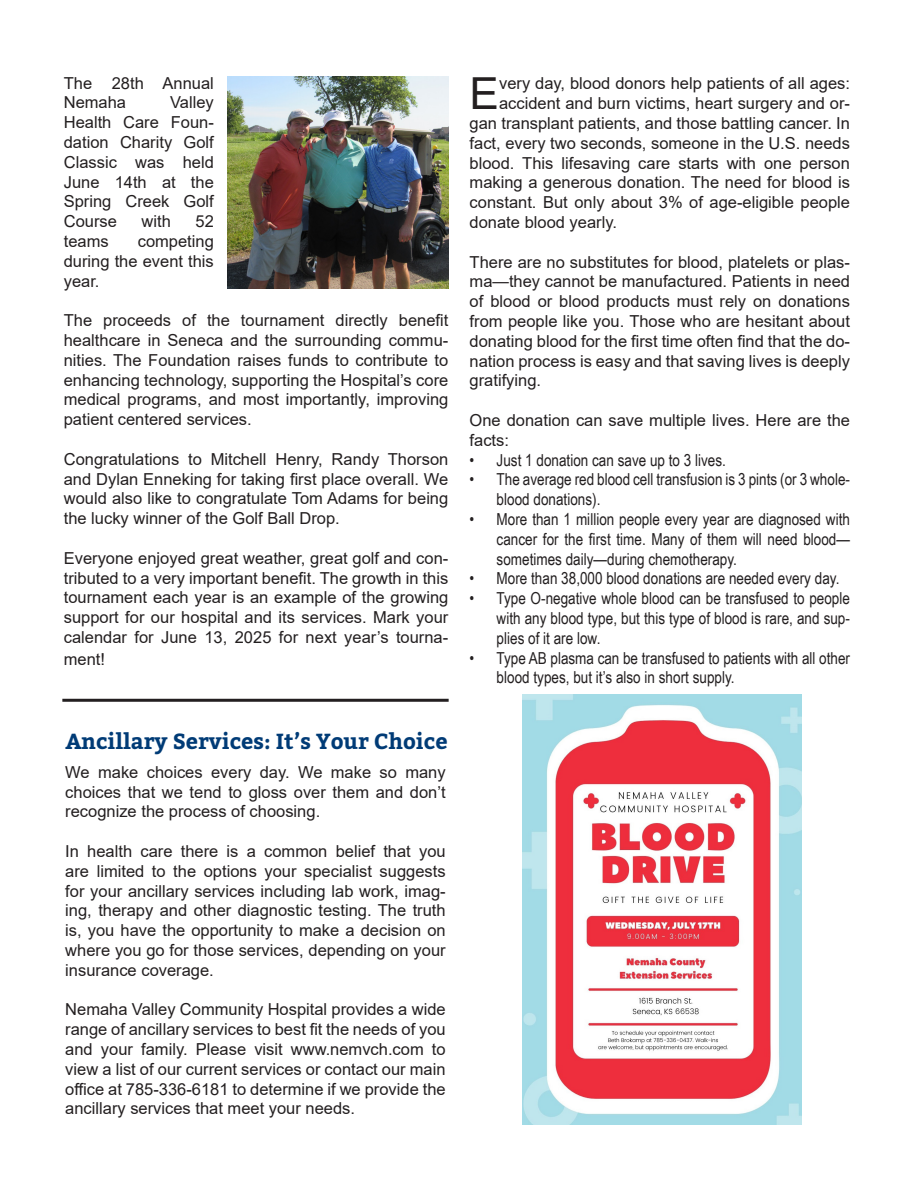
<style>
.page{position:relative;width:918px;height:1188px;background:#fff}
.page>*{position:absolute;margin:0;border:0;box-sizing:border-box;transform-origin:0 0}
.t1{font:44.1px "Arial";color:#231f20}
._33_Header_gray_Bitt{font:700 21.75px "Bitter";color:#003b76}
.t2{font:16.5px/19.8px "Arial";color:#231f20;text-align:justify}
.t3{font:16.5px/19.8px "Arial Narrow";color:#231f20}
</style>
<div class="page">
<img style="left:523px;top:694px;width:278px;height:430px">
<hr style="left:62px;top:699px;width:387px;height:3px;background:#231f20">
<img style="left:227px;top:77px;width:221px;height:211px">
<p class="t2" style="left:64px;top:73px;width:152px">The 28th Annual<br>Nemaha</p>
<p class="t2" style="left:64px;top:93px;width:152px;text-indent:106px">Valley Health Care Foun&shy;dation Charity Golf Classic was held June 14th at the Spring Creek Golf Course</p>
<p class="t2" style="left:142px;top:211px;width:31px">with</p>
<p class="t2" style="left:196px;top:211px;width:20px">52</p>
<p class="t2" style="left:64px;top:231px;width:152px;text-indent:74px">competing during the event this year.</p>
<p class="t2" style="left:64px;top:310px;width:386px">The proceeds of the tournament directly benefit healthcare in Seneca and the surrounding commu&shy;nities. The Foundation raises funds to contribute to enhancing technology, supporting the Hospital’s core medical programs, and most importantly, improving patient centered services.</p>
<p class="t2" style="left:64px;top:449px;width:386px">Congratulations to Mitchell Henry, Randy Thorson and Dylan Enneking for taking first place overall. We would also like to congratulate Tom Adams for being the lucky winner of the Golf Ball Drop.</p>
<p class="t2" style="left:64px;top:548px;width:386px">Everyone enjoyed great weather, great golf and con&shy;tributed to a very important benefit. The growth in this tournament each year is an example of the growing support for our hospital and its services. Mark your calendar for June 13, 2025 for next year’s tourna-</p>
<p class="t2" style="left:64px;top:649px;width:43px">ment!</p>
<p class="t2" style="left:64px;top:231px;width:46px">teams</p>
<p class="_33_Header_gray_Bitt" style="left:65px;top:728px;width:384px">Ancillary Services: It’s Your Choice</p>
<p class="t2" style="left:65px;top:762px;width:382px">We make choices every day. We make so many choices that we tend to gloss over them and don’t recognize the process of choosing.</p>
<p class="t2" style="left:65px;top:841px;width:382px">In health care there is a common belief that you are limited to the options your specialist suggests for your ancillary services including lab work, imag&shy;ing, therapy and other diagnostic testing. The truth is, you have the opportunity to make a decision on where you go for those services, depending on your insurance coverage.</p>
<p class="t2" style="left:65px;top:1000px;width:382px">Nemaha Valley Community Hospital provides a wide range of ancillary services to best fit the needs of you and your family. Please visit www.nemvch.com to view a list of our current services or contact our main office at 785-336-6181 to determine if we provide the</p>
<p class="t2" style="left:65px;top:1099px;width:291px">ancillary services that meet your needs.</p>
<p class="t1" style="left:470px;top:63px;width:31px">E</p>
<p class="t2" style="left:499px;top:74px;width:352px">very day, blood donors help patients of all ages:</p>
<p class="t2" style="left:499px;top:93px;width:352px">accident and burn victims, heart surgery and or-</p>
<p class="t2" style="left:470px;top:113px;width:382px">gan transplant patients, and those battling cancer. In</p>
<p class="t2" style="left:470px;top:133px;width:382px">fact, every two seconds, someone in the U.S. needs</p>
<p class="t2" style="left:470px;top:153px;width:382px">blood. This lifesaving care starts with one person</p>
<p class="t2" style="left:470px;top:173px;width:382px">making a generous donation. The need for blood is</p>
<p class="t2" style="left:470px;top:192px;width:382px">constant. But only about 3% of age-eligible people</p>
<p class="t2" style="left:470px;top:212px;width:149px">donate blood yearly.</p>
<p class="t2" style="left:470px;top:252px;width:382px">There are no substitutes for blood, platelets or plas&shy;ma—they cannot be manufactured. Patients in need of blood or blood products must rely on donations from people like you. Those who are hesitant about donating blood for the first time often find that the do&shy;nation process is easy and that saving lives is deeply gratifying.</p>
<p class="t2" style="left:470px;top:410px;width:382px">One donation can save multiple lives. Here are the facts:</p>
<p class="t3" style="left:470px;top:449px;width:258px">• Just 1 donation can save up to 3 lives.</p>
<p class="t3" style="left:497px;top:469px;width:355px;text-indent:-27px">• The average red blood cell transfusion is 3 pints (or 3 whole&shy;blood donations).</p>
<p class="t3" style="left:497px;top:509px;width:355px;text-align:justify;text-indent:-27px">• More than 1 million people every year are diagnosed with cancer for the first time. Many of them will need blood— sometimes daily—during chemotherapy.</p>
<p class="t3" style="left:470px;top:568px;width:371px">• More than 38,000 blood donations are needed every day.</p>
<p class="t3" style="left:497px;top:588px;width:355px;text-align:justify;text-indent:-27px">• Type O-negative whole blood can be transfused to people with any blood type, but this type of blood is rare, and sup&shy;plies of it are low.</p>
<p class="t3" style="left:497px;top:647px;width:355px;text-indent:-27px">• Type AB plasma can be transfused to patients with all other blood types, but it’s also in short supply.</p>
</div>
